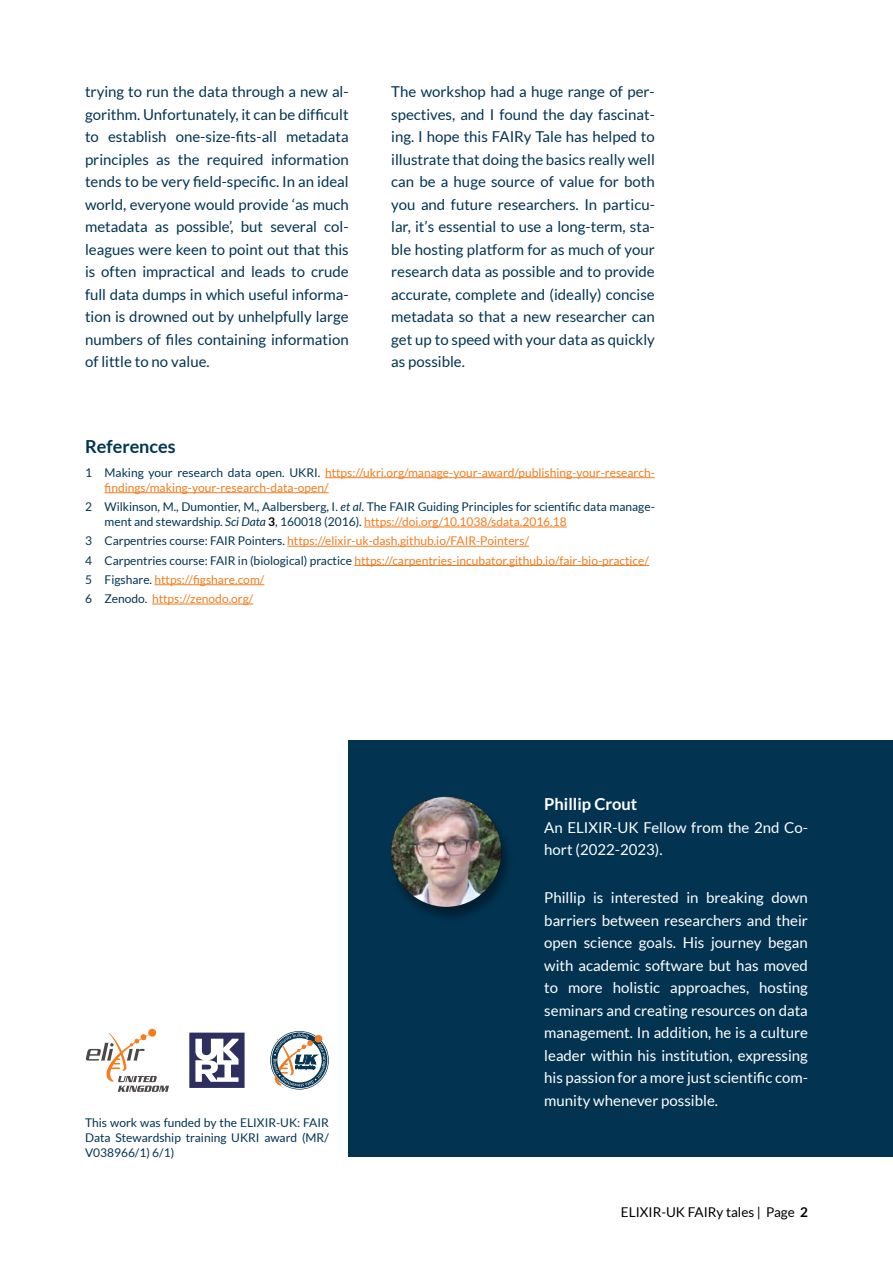
<style>
.page{position:relative;width:893px;height:1263px;background:#fff}
.page>*{position:absolute;margin:0;border:0;box-sizing:border-box;transform-origin:0 0}
.t1{font:700 18px "Lato";color:#023452}
.t2{font:700 16.5px "Lato";color:#fff}
.t3{font:15px/22.5px "Lato";color:#023452;text-align:justify}
.t4{font:15px/22.5px "Lato";color:#fff}
.t5{font:13.5px "Lato";color:#000}
.t6{font:12px/19.2px "Lato";color:#f47d20}
.t7{font:12px/15px "Lato";color:#023452;text-align:justify}
.s1{color:#023452}
.s2{font-style:italic}
.s3{font-weight:700;color:#000}
.s4{color:#f47d20}
.s5{font-weight:700}
</style>
<div class="page">
<div style="left:349px;top:740px;width:544px;height:417px;background:#023452"></div>
<svg style="left:86px;top:1029px;width:83px;height:63px"></svg>
<svg style="left:189px;top:1032px;width:56px;height:56px"></svg>
<svg style="left:270px;top:1031px;width:59px;height:58px"></svg>
<hr style="left:325px;top:477px;width:330px;height:1px;background:#f47d20">
<hr style="left:105px;top:492px;width:224px;height:1px;background:#f47d20">
<hr style="left:364px;top:527px;width:203px;height:1px;background:#f47d20">
<hr style="left:287px;top:546px;width:242px;height:1px;background:#f47d20">
<hr style="left:354px;top:565px;width:295px;height:1px;background:#f47d20">
<hr style="left:154px;top:584px;width:110px;height:1px;background:#f47d20">
<hr style="left:152px;top:604px;width:101px;height:1px;background:#f47d20">
<div style="left:388px;top:797px;width:125px;height:127px;background:#000;opacity:.4"></div>
<img style="left:391px;top:797px;width:110px;height:110px;border-radius:55px">
<p class="t3" style="left:85px;top:80px;width:265px">trying to run the data through a new al&shy;gorithm. Unfortunately, it can be difficult to establish one-size-fits-all metadata principles as the required information tends to be very field-specific. In an ideal world, everyone would provide ‘as much metadata as possible’, but several col&shy;leagues were keen to point out that this is often impractical and leads to crude full data dumps in which useful informa&shy;tion is drowned out by unhelpfully large numbers of files containing information of little to no value.</p>
<p class="t3" style="left:391px;top:80px;width:265px">The workshop had a huge range of per&shy;spectives, and I found the day fascinat&shy;ing. I hope this FAIRy Tale has helped to illustrate that doing the basics really well can be a huge source of value for both you and future researchers. In particu&shy;lar, it’s essential to use a long-term, sta&shy;ble hosting platform for as much of your research data as possible and to provide accurate, complete and (ideally) concise metadata so that a new researcher can get up to speed with your data as quickly as possible.</p>
<p class="t1" style="left:85px;top:436px;width:92px">References</p>
<p class="t6" style="left:105px;top:465px;width:552px;line-height:15px;text-indent:-20px"><span class="s1">1 Making your research data open. UKRI.</span> https://ukri.org/manage-your-award/publishing-your-research&shy;findings/making-your-research-data-open/</p>
<p class="t7" style="left:105px;top:499px;width:552px;text-indent:-20px">2 Wilkinson, M., Dumontier, M., Aalbersberg, I. <span class="s2">et al.</span> The FAIR Guiding Principles for scientific data manage&shy;ment and stewardship. <span class="s2">Sci Data</span> <span class="s3">3</span>, 160018 (2016). <span class="s4">https://doi.org/10.1038/sdata.2016.18</span></p>
<p class="t6" style="left:85px;top:531px;width:565px"><span class="s1">3 Carpentries course: FAIR Pointers.</span> https://elixir-uk-dash.github.io/FAIR-Pointers/<br><span class="s1">4 Carpentries course: FAIR in (biological) practice</span> https://carpentries-incubator.github.io/fair-bio-practice/ <span class="s1">5 Figshare.</span> https://figshare.com/<br><span class="s1">6 Zenodo.</span> https://zenodo.org/</p>
<p class="t7" style="left:85px;top:1115px;width:245px">This work was funded by the ELIXIR-UK: FAIR Data Stewardship training UKRI award (MR/ V038966/1) 6/1)</p>
<p class="t2" style="left:544px;top:795px;width:94px">Phillip Crout</p>
<p class="t4" style="left:544px;top:816px;width:265px">An ELIXIR-UK Fellow from the 2nd Co&shy;hort (2022-2023).</p>
<p class="t4" style="left:544px;top:886px;width:265px;text-align:justify">Phillip is interested in breaking down barriers between researchers and their open science goals. His journey began with academic software but has moved to more holistic approaches, hosting seminars and creating resources on data management. In addition, he is a culture leader within his institution, expressing his passion for a more just scientific com&shy;munity whenever possible.</p>
<p class="t5" style="left:621px;top:1205px;width:188px">ELIXIR-UK FAIRy tales | Page <span class="s5">2</span></p>
</div>
